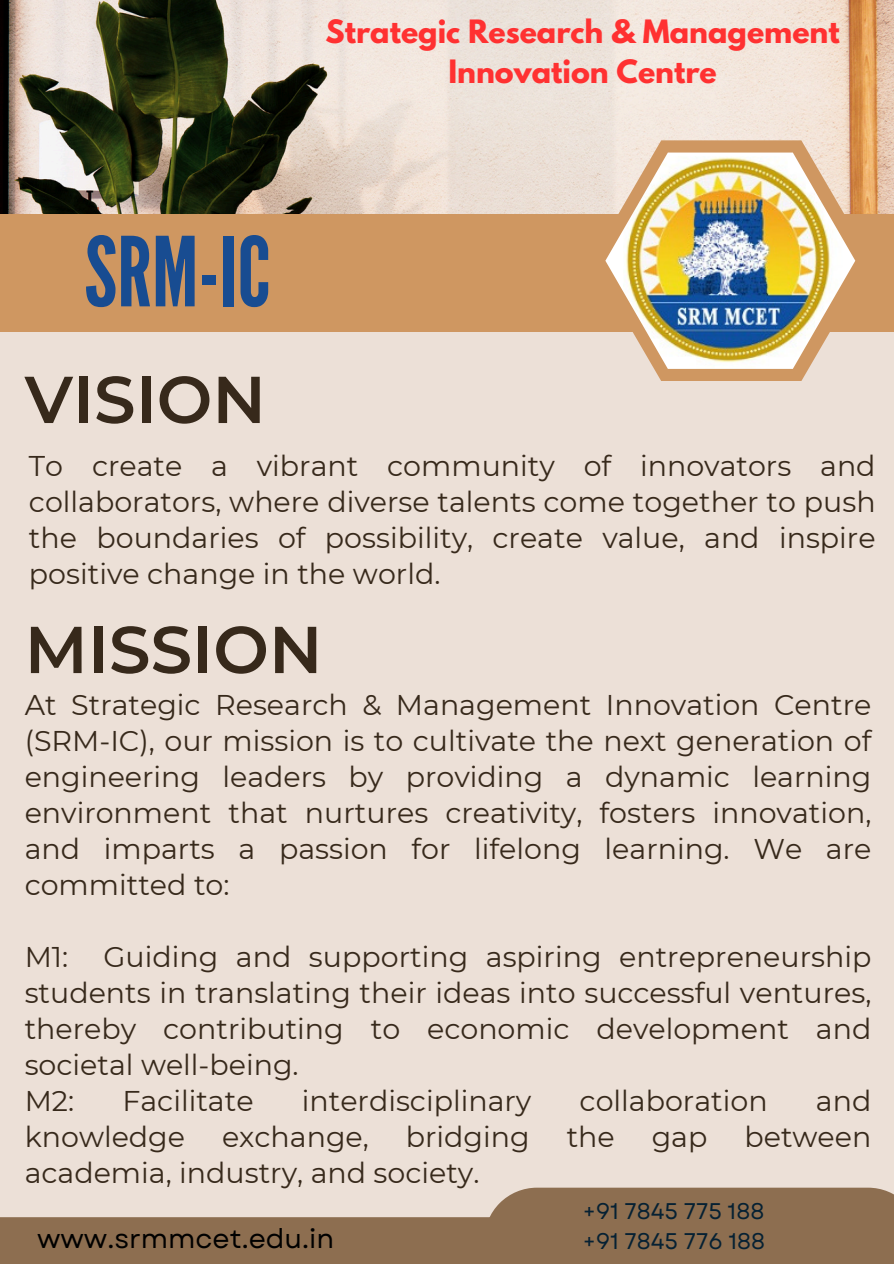
<style>
.page{position:relative;width:894px;height:1264px;background:#fff}
.page>*{position:absolute;margin:0;border:0;box-sizing:border-box;transform-origin:0 0}
.t1{font:96px "League Gothic";color:#184c91}
.t2{font:600 66.15px "Montserrat";color:#37291b}
.t3{font:28.5px/36px "Montserrat";color:#37291b;text-align:justify}
.t4{font:700 28.5px/39.3px "League Spartan";color:#ff3131;text-align:center}
.t5{font:27px "Garet";color:#000}
.t6{font:22.65px "Garet";color:#062133}
</style>
<div class="page">
<div style="left:0;top:0;width:893px;height:1263px;background:#ece0d7"></div>
<img style="left:0;top:0;width:893px;height:214px">
<div style="left:0;top:214px;width:893px;height:117px;background:#cf9761"></div>
<svg style="left:591px;top:140px;width:280px;height:241px;fill:#cf9761"></svg>
<img style="left:605px;top:152px;width:250px;height:217px">
<div style="left:490px;top:1187px;width:403px;height:76px;background:#8d6e50"></div>
<div style="left:0;top:1217px;width:576px;height:46px;background:#8d6e50"></div>
<h4 class="t4" style="left:325px;top:16px;width:515px">Strategic Research &amp; Management<br>Innovation Centre</h4>
<h4 class="t1" style="left:84px;top:216px;width:188px">SRM-IC</h4>
<p class="t2" style="left:25px;top:359px;width:243px">VISION</p>
<h1 class="t3" style="left:29px;top:447px;width:848px">To create a vibrant community of innovators and collaborators, where diverse talents come together to push the boundaries of possibility, create value, and inspire positive change in the world.</h1>
<h2 class="t2" style="left:25px;top:609px;width:299px">MISSION</h2>
<h4 class="t3" style="left:25px;top:686px;width:848px">At Strategic Research &amp; Management Innovation Centre (SRM-IC), our mission is to cultivate the next generation of engineering leaders by providing a dynamic learning environment that nurtures creativity, fosters innovation, and imparts a passion for lifelong learning. We are committed to:</h4>
<h2 class="t3" style="left:25px;top:938px;width:848px;text-align:left">M1: Guiding and supporting aspiring entrepreneurship students in translating their ideas into successful ventures, thereby contributing to economic development and societal well-being.<br>M2:</h2>
<h2 class="t3" style="left:122px;top:1082px;width:133px">Facilitate</h2>
<h2 class="t3" style="left:302px;top:1082px;width:231px">interdisciplinary</h2>
<h2 class="t3" style="left:579px;top:1082px;width:189px">collaboration</h2>
<h2 class="t3" style="left:815px;top:1082px;width:57px">and</h2>
<h2 class="t3" style="left:25px;top:1118px;width:162px">knowledge</h2>
<h2 class="t3" style="left:222px;top:1118px;width:148px">exchange,</h2>
<h2 class="t3" style="left:405px;top:1118px;width:125px">bridging</h2>
<h2 class="t3" style="left:566px;top:1118px;width:50px">the</h2>
<h2 class="t3" style="left:651px;top:1118px;width:57px">gap</h2>
<h2 class="t3" style="left:744px;top:1118px;width:128px">between</h2>
<h2 class="t3" style="left:25px;top:1154px;width:456px">academia, industry, and society.</h2>
<p class="t6" style="left:582px;top:1194px;width:183px">+91 7845 775 188</p>
<h4 class="t5" style="left:37px;top:1218px;width:298px">www.srmmcet.edu.in</h4>
<p class="t6" style="left:582px;top:1224px;width:184px">+91 7845 776 188</p>
</div>
